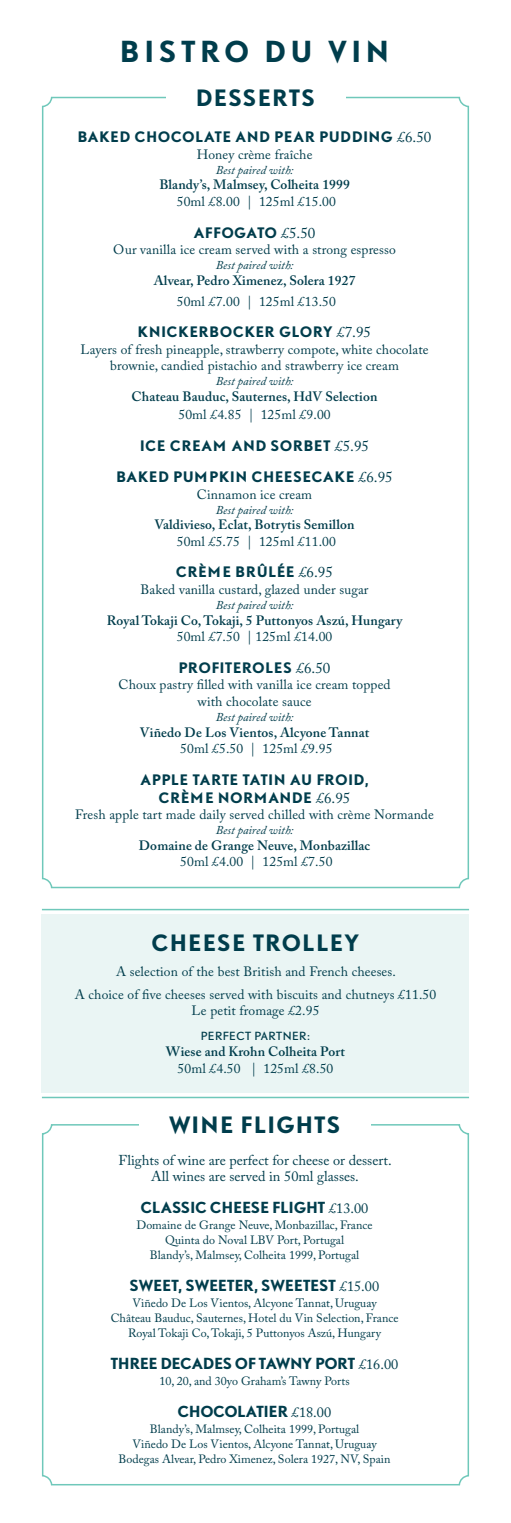
<style>
.page{position:relative;width:511px;height:1523px;background:#fff}
.page>*{position:absolute;margin:0;border:0;box-sizing:border-box;transform-origin:0 0}
.t1{font:700 27px "DTL Nobel T";letter-spacing:.2em;color:#003d4c}
.t2{font:700 21px "DTL Nobel T";letter-spacing:.09em;color:#003d4c}
.Didot_Body{font:700 14.25px "DTL Nobel T";letter-spacing:.015em;color:#003d4c}
.Didot_Body-2{font:14.25px/16.5px "Adobe Caslon Pro";color:#003d4c;text-align:center}
.t3{font:13.5px/16.5px "Adobe Caslon Pro";letter-spacing:.01em;color:#003d4c;text-align:center}
.t4{font:600 13.5px/16.5px "Adobe Caslon Pro";letter-spacing:.01em;color:#003d4c;text-align:center}
.t5{font:700 13.5px/16.5px "DTL Nobel T";letter-spacing:.075em;color:#003d4c;text-align:center}
.Didot_Body-3{font:12px/15px "Adobe Caslon Pro";color:#003d4c;text-align:center}
.t6{font:italic 12px "Adobe Caslon Pro";color:#003d4c}
.t7{font:10.5px "DTL Nobel T";letter-spacing:.05em;color:#003d4c}
.s1{font-family:"Adobe Caslon Pro";font-weight:400;font-size:15px}
.s2{font-family:"Adobe Caslon Pro";font-weight:400}
.s3{font-family:"DTL Nobel T";font-weight:700}
.s4{font-size:15px}
.s5{font-weight:400}
</style>
<div class="page">
<div style="left:42px;top:914px;width:426px;height:179px;background:#eaf5f4"></div>
<div style="left:42px;top:1123px;width:426px;height:362px;border:2px solid #6fc8ba;border-radius:9px"></div>
<div style="left:139px;top:1107px;width:231px;height:40px;background:#fff"></div>
<hr style="left:42px;top:908px;width:426px;height:2px;background:#6fc8ba">
<hr style="left:42px;top:1096px;width:426px;height:2px;background:#6fc8ba">
<p class="t1" style="left:120px;top:33px;width:270px">BISTRO DU VIN</p>
<p class="t2" style="left:196px;top:83px;width:120px">DESSERTS</p>
<p class="t5" style="left:78px;top:128px;width:355px">BAKED CHOCOLATE AND PEAR PUDDING <span class="s1">£6.50<br></span><span class="s2">Honey crème fraîche</span></p>
<p class="t6" style="left:216px;top:162px;width:79px">Best paired with:</p>
<p class="t4" style="left:159px;top:176px;width:192px">Blandy’s, Malmsey, Colheita 1999</p>
<p class="t3" style="left:177px;top:193px;width:160px">50ml £8.00 | 125ml £15.00</p>
<p class="t3" style="left:113px;top:224px;width:284px"><span class="s3">AFFOGATO</span> <span class="s4">£5.50<br></span>Our vanilla ice cream served with a strong espresso</p>
<p class="t6" style="left:216px;top:258px;width:79px">Best paired with:</p>
<p class="t4" style="left:153px;top:272px;width:203px">Alvear, Pedro Ximenez, Solera 1927</p>
<p class="t3" style="left:177px;top:293px;width:160px">50ml £7.00 | 125ml £13.50</p>
<p class="t3" style="left:80px;top:324px;width:349px"><span class="s3">KNICKERBOCKER GLORY</span> <span class="s4">£7.95<br></span>Layers of fresh pineapple, strawberry compote, white chocolate brownie, candied pistachio and strawberry ice cream</p>
<p class="t6" style="left:216px;top:374px;width:79px">Best paired with:</p>
<p class="t4" style="left:131px;top:387px;width:247px;line-height:18px">Chateau Bauduc, Sauternes, HdV Selection<br><span class="s5">50ml £4.85 | 125ml £9.00</span></p>
<p class="t5" style="left:140px;top:436px;width:230px">ICE CREAM AND SORBET <span class="s1">£5.95</span></p>
<p class="t5" style="left:116px;top:468px;width:277px">BAKED PUMPKIN CHEESECAKE <span class="s1">£6.95<br></span><span class="s2">Cinnamon ice cream</span></p>
<p class="t6" style="left:216px;top:502px;width:79px">Best paired with:</p>
<p class="t4" style="left:154px;top:516px;width:201px">Valdivieso, Eclat, Botrytis Semillon</p>
<p class="t3" style="left:177px;top:533px;width:160px">50ml £5.75 | 125ml £11.00</p>
<p class="t3" style="left:140px;top:564px;width:229px"><span class="s3">CRÈME BRÛLÉE</span> <span class="s4">£6.95<br></span>Baked vanilla custard, glazed under sugar</p>
<p class="t6" style="left:216px;top:597px;width:79px">Best paired with:</p>
<p class="t4" style="left:107px;top:611px;width:297px">Royal Tokaji Co, Tokaji, 5 Puttonyos Aszú, Hungary<br><span class="s5">50ml £7.50 | 125ml £14.00</span></p>
<p class="t5" style="left:178px;top:658px;width:153px">PROFITEROLES <span class="s1">£6.50</span></p>
<p class="t3" style="left:118px;top:676px;width:273px">Choux pastry filled with vanilla ice cream topped with chocolate sauce</p>
<p class="t6" style="left:216px;top:709px;width:79px">Best paired with:</p>
<p class="t4" style="left:139px;top:723px;width:231px">Viñedo De Los Vientos, Alcyone Tannat</p>
<p class="t3" style="left:180px;top:740px;width:153px">50ml £5.50 | 125ml £9.95</p>
<p class="t5" style="left:140px;top:770px;width:229px">APPLE TARTE TATIN AU FROID,</p>
<p class="t5" style="left:159px;top:788px;width:193px">CRÈME NORMANDE <span class="s1">£6.95</span></p>
<p class="t3" style="left:75px;top:806px;width:360px">Fresh apple tart made daily served chilled with crème Normande</p>
<p class="t6" style="left:216px;top:822px;width:79px">Best paired with:</p>
<p class="t4" style="left:139px;top:836px;width:233px">Domaine de Grange Neuve, Monbazillac</p>
<p class="t3" style="left:180px;top:853px;width:153px">50ml £4.00 | 125ml £7.50</p>
<p class="t2" style="left:151px;top:927px;width:209px">CHEESE TROLLEY</p>
<p class="t3" style="left:116px;top:963px;width:281px">A selection of the best British and French cheeses.</p>
<p class="t3" style="left:75px;top:986px;width:362px">A choice of five cheeses served with biscuits and chutneys £11.50<br>Le petit fromage £2.95</p>
<p class="t7" style="left:201px;top:1028px;width:110px">PERFECT PARTNER:</p>
<p class="t4" style="left:166px;top:1043px;width:180px">Wiese and Krohn Colheita Port<br><span class="s5">50ml £4.50 | 125ml £8.50</span></p>
<p class="t2" style="left:169px;top:1109px;width:172px">WINE FLIGHTS</p>
<p class="Didot_Body-2" style="left:118px;top:1151px;width:274px">Flights of wine are perfect for cheese or dessert.<br>All wines are served in 50ml glasses.</p>
<p class="Didot_Body" style="left:140px;top:1196px;width:229px">CLASSIC CHEESE FLIGHT <span class="s2">£13.00</span></p>
<p class="Didot_Body-3" style="left:136px;top:1217px;width:237px">Domaine de Grange Neuve, Monbazillac, France<br>Quinta do Noval LBV Port, Portugal<br>Blandy’s, Malmsey, Colheita 1999, Portugal</p>
<p class="Didot_Body" style="left:130px;top:1274px;width:250px">SWEET, SWEETER, SWEETEST <span class="s2">£15.00</span></p>
<p class="Didot_Body-3" style="left:111px;top:1295px;width:289px">Viñedo De Los Vientos, Alcyone Tannat, Uruguay<br>Château Bauduc, Sauternes, Hotel du Vin Selection, France<br>Royal Tokaji Co, Tokaji, 5 Puttonyos Aszú, Hungary</p>
<p class="Didot_Body" style="left:111px;top:1352px;width:289px">THREE DECADES OF TAWNY PORT <span class="s2">£16.00</span></p>
<p class="Didot_Body-3" style="left:159px;top:1373px;width:191px">10, 20, and 30yo Graham’s Tawny Ports</p>
<p class="Didot_Body" style="left:178px;top:1400px;width:155px">CHOCOLATIER <span class="s2">£18.00</span></p>
<p class="Didot_Body-3" style="left:118px;top:1421px;width:273px">Blandy’s, Malmsey, Colheita 1999, Portugal<br>Viñedo De Los Vientos, Alcyone Tannat, Uruguay<br>Bodegas Alvear, Pedro Ximenez, Solera 1927, NV, Spain</p>
</div>
